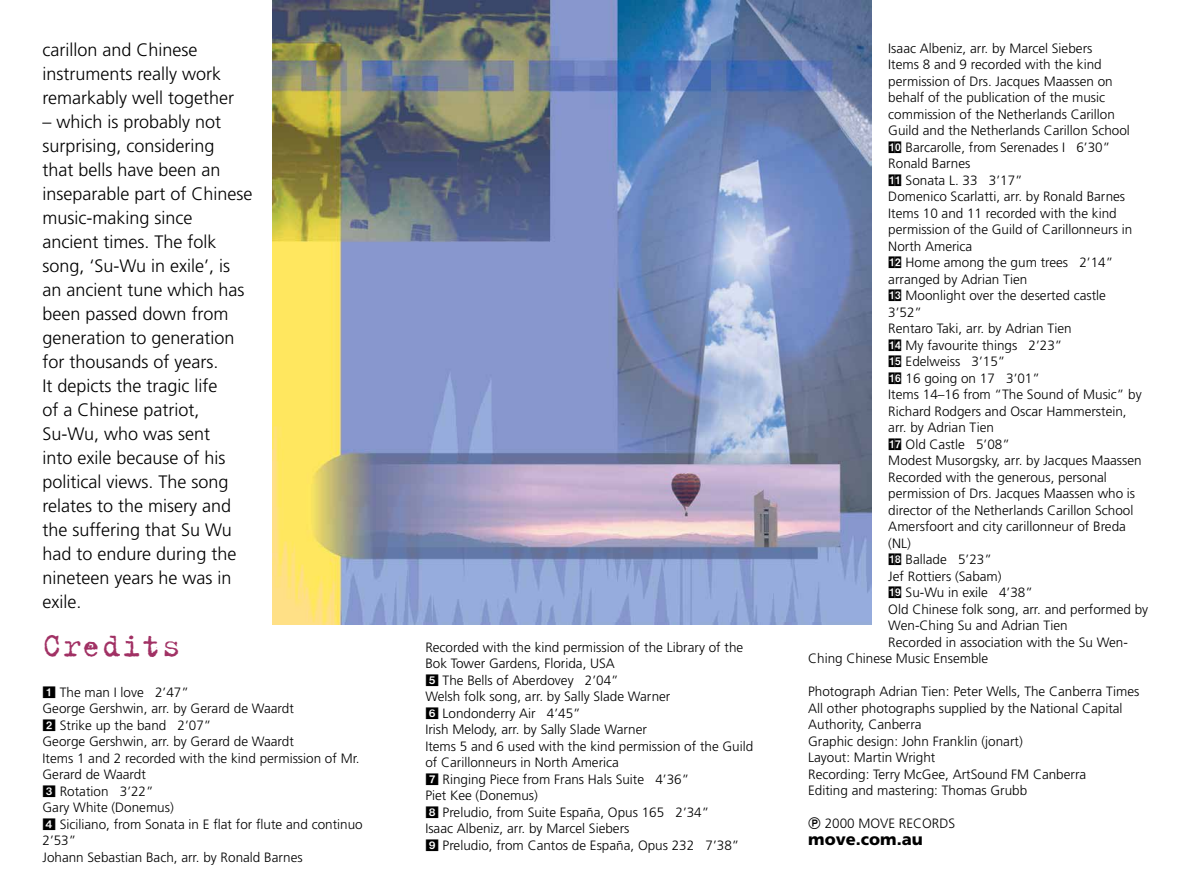
<style>
.page{position:relative;width:1191px;height:893px;background:#fff}
.page>*{position:absolute;margin:0;border:0;box-sizing:border-box;transform-origin:0 0}
.t1{font:36px "Trixie Text";color:#a13164}
.t2{font:300 18px/24px "Frutiger";color:#000}
.t3{font:900 16.5px "Frutiger";color:#000}
.t4{font:300 13.5px/16.5px "Frutiger";color:#000}
.s1{font-family:"Format Pi One S Si";font-weight:400}
.s2{font-family:"Format Pi Two S Si";font-weight:400}
</style>
<div class="page">
<img style="left:273px;top:0;width:598px;height:625px">
<h2 class="t2" style="left:43px;top:38px;width:193px">carillon and Chinese instruments really work remarkably well together</h2>
<p class="t2" style="left:43px;top:110px;width:212px">– which is probably not surprising, considering<br>that bells have been an inseparable part of Chinese music-making since ancient times. The folk song, ‘Su-Wu in exile’, is an ancient tune which has been passed down from generation to generation for thousands of years.<br>It depicts the tragic life<br>of a Chinese patriot,<br>Su-Wu, who was sent<br>into exile because of his political views. The song relates to the misery and the suffering that Su Wu had to endure during the nineteen years he was in exile.</p>
<h1 class="t1" style="left:43px;top:624px;width:140px">Credits</h1>
<p class="t4" style="left:43px;top:684px;width:322px"><span class="s1">1</span> The man I love 2’47”<br>George Gershwin, arr. by Gerard de Waardt<br><span class="s1">2</span> Strike up the band 2’07”<br>George Gershwin, arr. by Gerard de Waardt<br>Items 1 and 2 recorded with the kind permission of Mr.<br>Gerard de Waardt<br><span class="s1">3</span> Rotation 3’22”<br>Gary White (Donemus)<br><span class="s1">4</span> Siciliano, from Sonata in E flat for flute and continuo<br>2’53”<br>Johann Sebastian Bach, arr. by Ronald Barnes</p>
<p class="t4" style="left:425px;top:639px;width:329px">Recorded with the kind permission of the Library of the Bok Tower Gardens, Florida, USA<br><span class="s1">5</span> The Bells of Aberdovey 2’04”<br>Welsh folk song, arr. by Sally Slade Warner<br><span class="s1">6</span> Londonderry Air 4’45”<br>Irish Melody, arr. by Sally Slade Warner<br>Items 5 and 6 used with the kind permission of the Guild of Carillonneurs in North America<br><span class="s1">7</span> Ringing Piece from Frans Hals Suite 4’36”<br>Piet Kee (Donemus)<br><span class="s1">8</span> Preludio, from Suite España, Opus 165 2’34”<br>Isaac Albeniz, arr. by Marcel Siebers<br><span class="s1">9</span> Preludio, from Cantos de España, Opus 232 7’38”</p>
<p class="t4" style="left:888px;top:40px;width:206px">Isaac Albeniz, arr. by Marcel Siebers</p>
<p class="t4" style="left:888px;top:56px;width:215px">Items 8 and 9 recorded with the kind</p>
<p class="t4" style="left:888px;top:73px;width:226px">permission of Drs. Jacques Maassen on</p>
<p class="t4" style="left:888px;top:89px;width:218px">behalf of the publication of the music</p>
<p class="t4" style="left:888px;top:106px;width:228px">commission of the Netherlands Carillon</p>
<p class="t4" style="left:888px;top:122px;width:243px">Guild and the Netherlands Carillon School</p>
<p class="t4" style="left:888px;top:139px;width:223px"><span class="s1">q0</span> Barcarolle, from Serenades I 6’30”</p>
<p class="t4" style="left:888px;top:155px;width:84px">Ronald Barnes</p>
<p class="t4" style="left:888px;top:172px;width:136px"><span class="s1">qa</span> Sonata L. 33 3’17”</p>
<p class="t4" style="left:888px;top:188px;width:238px">Domenico Scarlatti, arr. by Ronald Barnes</p>
<p class="t4" style="left:888px;top:205px;width:230px">Items 10 and 11 recorded with the kind</p>
<p class="t4" style="left:888px;top:221px;width:245px">permission of the Guild of Carillonneurs in</p>
<p class="t4" style="left:888px;top:238px;width:85px">North America</p>
<p class="t4" style="left:888px;top:254px;width:226px"><span class="s1">qs</span> Home among the gum trees 2’14”</p>
<p class="t4" style="left:888px;top:271px;width:141px">arranged by Adrian Tien</p>
<p class="t4" style="left:888px;top:287px;width:219px"><span class="s1">qd</span> Moonlight over the deserted castle</p>
<p class="t4" style="left:888px;top:304px;width:35px">3’52”</p>
<p class="t4" style="left:888px;top:320px;width:185px">Rentaro Taki, arr. by Adrian Tien</p>
<p class="t4" style="left:888px;top:337px;width:176px"><span class="s1">qf</span> My favourite things 2’23”</p>
<p class="t4" style="left:888px;top:353px;width:119px"><span class="s1">qg</span> Edelweiss 3’15”</p>
<p class="t4" style="left:888px;top:370px;width:153px"><span class="s1">qh</span> 16 going on 17 3’01”</p>
<p class="t4" style="left:888px;top:386px;width:255px">Items 14–16 from “The Sound of Music” by</p>
<p class="t4" style="left:888px;top:403px;width:240px">Richard Rodgers and Oscar Hammerstein,</p>
<p class="t4" style="left:888px;top:419px;width:107px">arr. by Adrian Tien</p>
<p class="t4" style="left:888px;top:436px;width:123px"><span class="s1">qj</span> Old Castle 5’08”</p>
<p class="t4" style="left:888px;top:452px;width:255px">Modest Musorgsky, arr. by Jacques Maassen</p>
<p class="t4" style="left:888px;top:469px;width:220px">Recorded with the generous, personal</p>
<p class="t4" style="left:888px;top:485px;width:248px">permission of Drs. Jacques Maassen who is</p>
<p class="t4" style="left:888px;top:502px;width:247px">director of the Netherlands Carillon School</p>
<p class="t4" style="left:888px;top:518px;width:239px">Amersfoort and city carillonneur of Breda</p>
<p class="t4" style="left:888px;top:535px;width:24px">(NL)</p>
<p class="t4" style="left:888px;top:551px;width:105px"><span class="s1">qk</span> Ballade 5’23”</p>
<p class="t4" style="left:888px;top:568px;width:115px">Jef Rottiers (Sabam)</p>
<p class="t4" style="left:888px;top:584px;width:146px"><span class="s1">ql</span> Su-Wu in exile 4’38”</p>
<p class="t4" style="left:888px;top:601px;width:261px">Old Chinese folk song, arr. and performed by</p>
<p class="t4" style="left:888px;top:617px;width:181px">Wen-Ching Su and Adrian Tien</p>
<p class="t4" style="left:888px;top:634px;width:241px">Recorded in association with the Su Wen-</p>
<p class="t4" style="left:808px;top:650px;width:182px">Ching Chinese Music Ensemble</p>
<p class="t4" style="left:808px;top:683px;width:333px">Photograph Adrian Tien: Peter Wells, The Canberra Times All other photographs supplied by the National Capital Authority, Canberra<br>Graphic design: John Franklin (jonart)<br>Layout: Martin Wright<br>Recording: Terry McGee, ArtSound FM Canberra<br>Editing and mastering: Thomas Grubb</p>
<p class="t4" style="left:808px;top:815px;width:149px"><span class="s2">P</span> 2000 MOVE RECORDS</p>
<p class="t3" style="left:808px;top:829px;width:116px">move.com.au</p>
</div>
